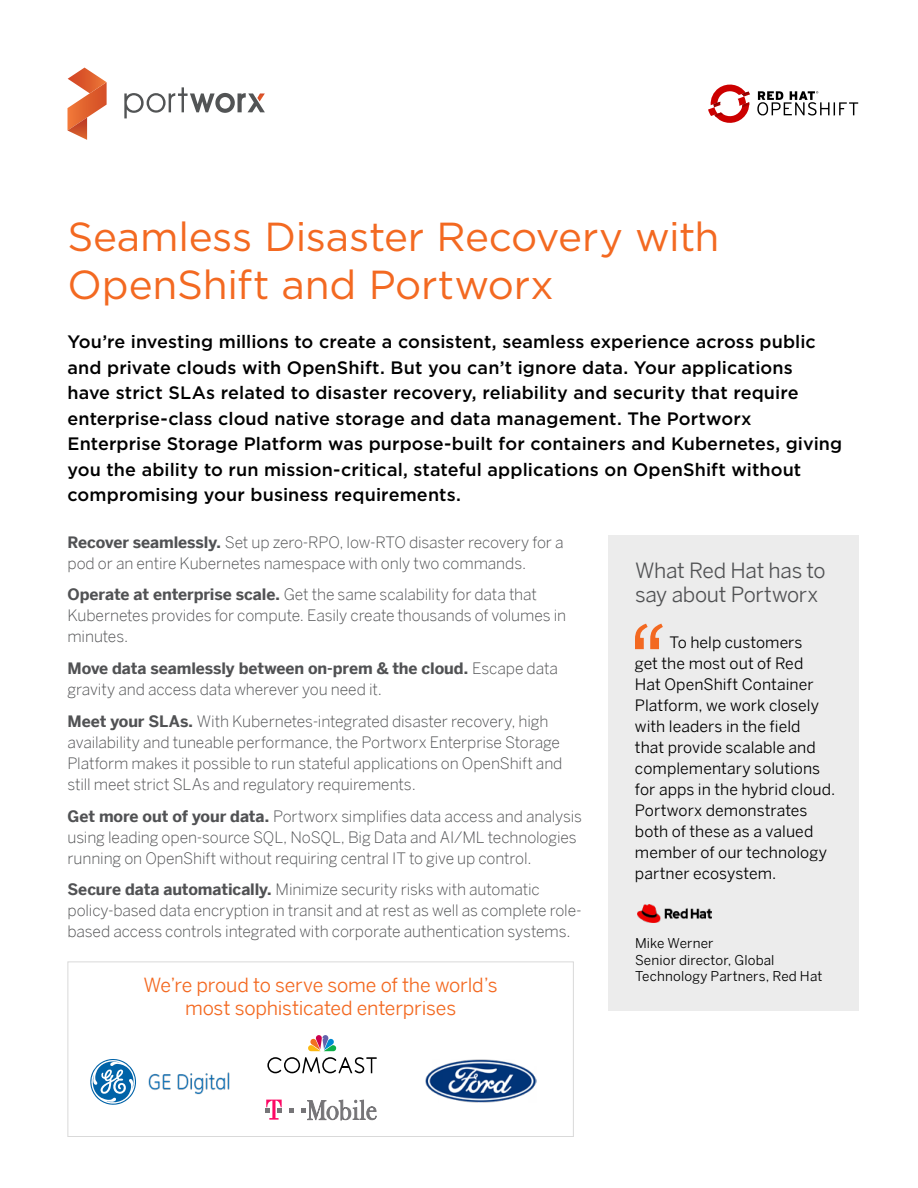
<style>
.page{position:relative;width:918px;height:1188px;background:#fff}
.page>*{position:absolute;margin:0;border:0;box-sizing:border-box;transform-origin:0 0}
.t1{font:40.5px/48px "Gotham";letter-spacing:-.005em;color:#f36921}
.t2{font:21px/24px "Benton Sans";letter-spacing:-.015em;color:#515254}
.t3{font:19.5px/23.4px "Benton Sans";letter-spacing:-.01em;color:#f36921;text-align:center}
.t4{font:500 18px/25.5px "Gotham";letter-spacing:.005em;color:#000}
.t5{font:300 15.75px/21px "Benton Sans";letter-spacing:-.01em;color:#515254}
.t6{font:15.75px/21px "Benton Sans";letter-spacing:.005em;color:#000}
.t7{font:13.5px/16.5px "Benton Sans";letter-spacing:.01em;color:#000}
.s1{font-weight:700}
</style>
<div class="page">
<svg style="left:124px;top:87px;width:141px;height:31px"></svg>
<svg style="left:68px;top:68px;width:39px;height:72px"></svg>
<div style="left:608px;top:535px;width:250px;height:476px;background:#ececec"></div>
<svg style="left:635px;top:624px;width:28px;height:25px"></svg>
<img style="left:637px;top:905px;width:75px;height:18px">
<div style="left:68px;top:962px;width:506px;height:175px;border:1px solid #d9d9d9"></div>
<svg style="left:267px;top:1057px;width:110px;height:16px"></svg>
<svg style="left:308px;top:1035px;width:29px;height:16px"></svg>
<svg style="left:90px;top:1059px;width:46px;height:46px"></svg>
<img style="left:148px;top:1072px;width:82px;height:23px">
<img style="left:426px;top:1060px;width:110px;height:42px">
<svg style="left:290px;top:1109px;width:4px;height:4px"></svg>
<svg style="left:302px;top:1099px;width:75px;height:22px"></svg>
<svg style="left:266px;top:1100px;width:16px;height:20px"></svg>
<svg style="left:708px;top:84px;width:42px;height:39px"></svg>
<svg style="left:757px;top:91px;width:101px;height:25px"></svg>
<h1 class="t1" style="left:68px;top:212px;width:654px">Seamless Disaster Recovery with<br>OpenShift and Portworx</h1>
<p class="t4" style="left:68px;top:329px;width:776px">You’re investing millions to create a consistent, seamless experience across public and private clouds with OpenShift. But you can’t ignore data. Your applications<br>have strict SLAs related to disaster recovery, reliability and security that require enterprise-class cloud native storage and data management. The Portworx Enterprise Storage Platform was purpose-built for containers and Kubernetes, giving you the ability to run mission-critical, stateful applications on OpenShift without compromising your business requirements.</p>
<p class="t5" style="left:68px;top:531px;width:498px"><span class="s1">Recover seamlessly.</span> Set up zero-RPO, low-RTO disaster recovery for a pod or an entire Kubernetes namespace with only two commands.</p>
<p class="t5" style="left:68px;top:584px;width:500px"><span class="s1">Operate at enterprise scale.</span> Get the same scalability for data that<br>Kubernetes provides for compute. Easily create thousands of volumes in minutes.</p>
<p class="t5" style="left:68px;top:658px;width:492px"><span class="s1">Move data seamlessly between on-prem &amp; the cloud.</span> Escape data gravity and access data wherever you need it.</p>
<p class="t5" style="left:68px;top:711px;width:497px"><span class="s1">Meet your SLAs.</span> With Kubernetes-integrated disaster recovery, high availability and tuneable performance, the Portworx Enterprise Storage Platform makes it possible to run stateful applications on OpenShift and still meet strict SLAs and regulatory requirements.</p>
<p class="t5" style="left:68px;top:805px;width:516px"><span class="s1">Get more out of your data.</span> Portworx simplifies data access and analysis using leading open-source SQL, NoSQL, Big Data and AI/ML technologies running on OpenShift without requiring central IT to give up control.</p>
<p class="t5" style="left:68px;top:879px;width:516px"><span class="s1">Secure data automatically.</span> Minimize security risks with automatic policy-based data encryption in transit and at rest as well as complete role&shy;based access controls integrated with corporate authentication systems.</p>
<p class="t3" style="left:144px;top:973px;width:356px">We’re proud to serve some of the world’s most sophisticated enterprises</p>
<h2 class="t2" style="left:635px;top:558px;width:192px">What Red Hat has to say about Portworx</h2>
<p class="t6" style="left:635px;top:632px;width:202px;text-indent:34px">To help customers<br>get the most out of Red<br>Hat OpenShift Container<br>Platform, we work closely with leaders in the field<br>that provide scalable and complementary solutions for apps in the hybrid cloud.<br>Portworx demonstrates both of these as a valued member of our technology partner ecosystem.</p>
<p class="t7" style="left:635px;top:935px;width:189px">Mike Werner<br>Senior director, Global<br>Technology Partners, Red Hat</p>
</div>
